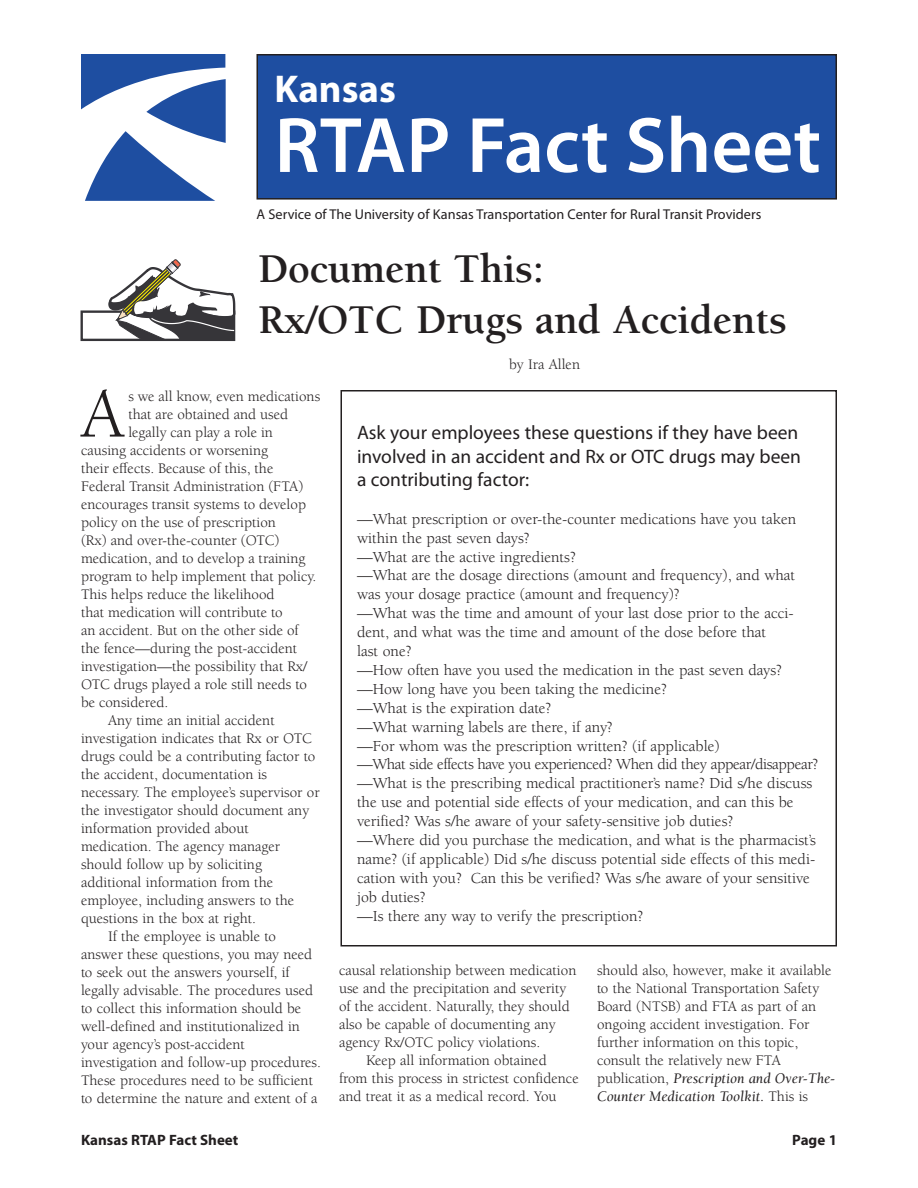
<style>
.page{position:relative;width:918px;height:1188px;background:#fff}
.page>*{position:absolute;margin:0;border:0;box-sizing:border-box;transform-origin:0 0}
.t1{font:600 79.2px "Myriad Pro";color:#fff}
.t2{font:71.7px "Berkeley Std";color:#231f20}
.t3{font:700 42px "Berkeley Std";letter-spacing:-.005em;color:#231f20}
.t4{font:700 38.85px "Myriad Pro";color:#fff}
.t5{font:19.5px "Myriad Pro";color:#231f20}
.t6{font:15.75px/18.9px "Berkeley Std";color:#231f20}
.t7{font:15.75px "Berkeley Std";letter-spacing:-.025em;color:#231f20}
.t8{font:15px/18px "Berkeley Std";color:#231f20}
.t9{font:700 15px "Myriad Pro";color:#231f20}
.t10{font:14.25px "Myriad Pro";color:#231f20}
.s1{font-style:italic}
</style>
<div class="page">
<div style="left:81px;top:310px;width:154px;height:31px;border:2px solid #363539"></div>
<svg style="left:108px;top:259px;width:128px;height:82px"></svg>
<div style="left:340px;top:390px;width:497px;height:556px;border:2px solid #231f20"></div>
<div style="left:257px;top:55px;width:579px;height:144px;background:#1e4ea1"></div>
<div style="left:256px;top:54px;width:581px;height:146px;border:2px solid #231f20"></div>
<svg style="left:81px;top:54px;width:145px;height:147px"></svg>
<p class="t4" style="left:274px;top:64px;width:123px">Kansas</p>
<p class="t1" style="left:274px;top:95px;width:548px">RTAP Fact Sheet</p>
<p class="t10" style="left:256px;top:205px;width:506px">A Service of The University of Kansas Transportation Center for Rural Transit Providers</p>
<p class="t3" style="left:258px;top:247px;width:288px">Document This:</p>
<p class="t3" style="left:258px;top:297px;width:531px">Rx/OTC Drugs and Accidents</p>
<p class="t8" style="left:509px;top:355px;width:73px">by Ira Allen</p>
<p class="t2" style="left:81px;top:376px;width:45px">A</p>
<p class="t8" style="left:128px;top:387px;width:193px">s we all know, even medications</p>
<p class="t8" style="left:128px;top:405px;width:161px">that are obtained and used</p>
<p class="t8" style="left:128px;top:423px;width:146px">legally can play a role in</p>
<p class="t8" style="left:81px;top:441px;width:189px">causing accidents or worsening</p>
<p class="t8" style="left:81px;top:459px;width:194px">their effects. Because of this, the</p>
<p class="t8" style="left:81px;top:477px;width:224px">Federal Transit Administration (FTA)</p>
<p class="t8" style="left:81px;top:495px;width:227px">encourages transit systems to develop</p>
<p class="t8" style="left:81px;top:513px;width:196px">policy on the use of prescription</p>
<p class="t8" style="left:81px;top:531px;width:200px">(Rx) and over-the-counter (OTC)</p>
<p class="t8" style="left:81px;top:549px;width:226px">medication, and to develop a training</p>
<p class="t8" style="left:81px;top:567px;width:237px">program to help implement that policy.</p>
<p class="t8" style="left:81px;top:585px;width:195px">This helps reduce the likelihood</p>
<p class="t8" style="left:81px;top:603px;width:203px">that medication will contribute to</p>
<p class="t8" style="left:81px;top:621px;width:219px">an accident. But on the other side of</p>
<p class="t8" style="left:81px;top:639px;width:218px">the fence—during the post-accident</p>
<p class="t8" style="left:81px;top:657px;width:228px">investigation—the possibility that Rx/</p>
<p class="t8" style="left:81px;top:675px;width:227px">OTC drugs played a role still needs to</p>
<p class="t8" style="left:81px;top:693px;width:89px">be considered.</p>
<p class="t8" style="left:81px;top:711px;width:240px;text-indent:27px">Any time an initial accident investigation indicates that Rx or OTC drugs could be a contributing factor to the accident, documentation is necessary. The employee’s supervisor or the investigator should document any information provided about medication. The agency manager should follow up by soliciting additional information from the employee, including answers to the questions in the box at right.</p>
<p class="t8" style="left:81px;top:927px;width:241px;text-indent:27px">If the employee is unable to answer these questions, you may need to seek out the answers yourself, if legally advisable. The procedures used to collect this information should be well-defined and institutionalized in your agency’s post-accident investigation and follow-up procedures.<br>These procedures need to be sufficient to determine the nature and extent of a</p>
<p class="t5" style="left:357px;top:421px;width:443px">Ask your employees these questions if they have been</p>
<p class="t5" style="left:357px;top:444px;width:446px">involved in an accident and Rx or OTC drugs may been</p>
<p class="t5" style="left:357px;top:467px;width:174px">a contributing factor:</p>
<p class="t6" style="left:357px;top:510px;width:441px">—What prescription or over-the-counter medications have you taken within the past seven days?</p>
<p class="t6" style="left:357px;top:547px;width:220px">—What are the active ingredients?</p>
<p class="t6" style="left:357px;top:566px;width:440px">—What are the dosage directions (amount and frequency), and what was your dosage practice (amount and frequency)?</p>
<p class="t6" style="left:357px;top:604px;width:438px">—What was the time and amount of your last dose prior to the acci&shy;dent, and what was the time and amount of the dose before that</p>
<p class="t6" style="left:357px;top:642px;width:56px">last one?</p>
<p class="t6" style="left:357px;top:661px;width:427px">—How often have you used the medication in the past seven days?</p>
<p class="t6" style="left:357px;top:680px;width:311px">—How long have you been taking the medicine?</p>
<p class="t6" style="left:357px;top:699px;width:196px">—What is the expiration date?</p>
<p class="t6" style="left:357px;top:717px;width:257px">—What warning labels are there, if any?</p>
<p class="t6" style="left:357px;top:736px;width:364px">—For whom was the prescription written? (if applicable)</p>
<p class="t7" style="left:357px;top:756px;width:463px">—What side effects have you experienced? When did they appear/disappear?</p>
<p class="t6" style="left:357px;top:774px;width:457px">—What is the prescribing medical practitioner’s name? Did s/he discuss the use and potential side effects of your medication, and can this be verified? Was s/he aware of your safety-sensitive job duties?</p>
<p class="t6" style="left:357px;top:831px;width:461px">—Where did you purchase the medication, and what is the pharmacist’s name? (if applicable) Did s/he discuss potential side effects of this medi&shy;cation with you? Can this be verified? Was s/he aware of your sensitive job duties?</p>
<p class="t6" style="left:357px;top:906px;width:288px">—Is there any way to verify the prescription?</p>
<p class="t8" style="left:339px;top:962px;width:239px">causal relationship between medication use and the precipitation and severity of the accident. Naturally, they should also be capable of documenting any agency Rx/OTC policy violations.</p>
<p class="t8" style="left:339px;top:1052px;width:241px;text-indent:27px">Keep all information obtained from this process in strictest confidence and treat it as a medical record. You</p>
<p class="t8" style="left:597px;top:962px;width:240px">should also, however, make it available to the National Transportation Safety Board (NTSB) and FTA as part of an ongoing accident investigation. For further information on this topic, consult the relatively new FTA publication, <span class="s1">Prescription and Over-The-Counter Medication Toolkit.</span> This is</p>
<p class="t9" style="left:81px;top:1130px;width:159px">Kansas RTAP Fact Sheet</p>
<p class="t9" style="left:792px;top:1130px;width:46px">Page 1</p>
</div>
